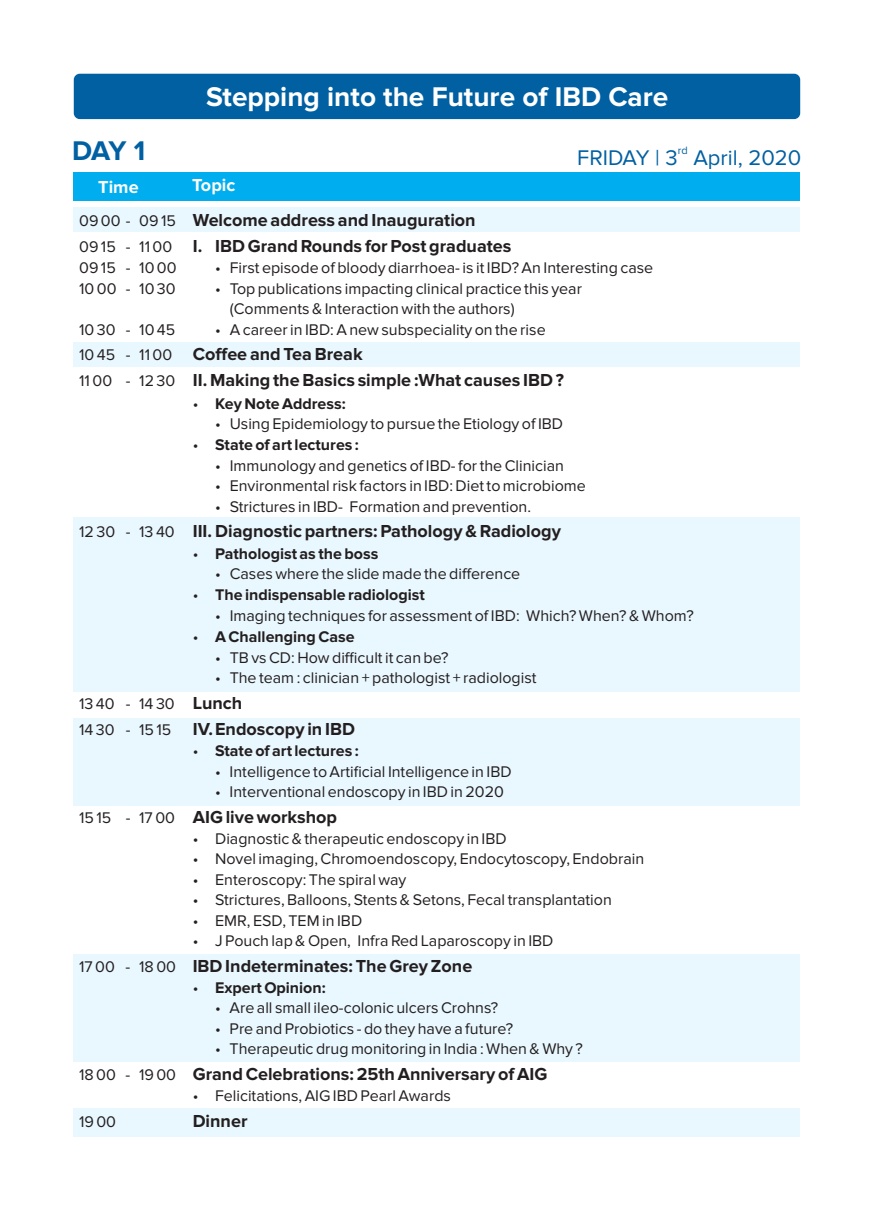
<style>
.page{position:relative;width:874px;height:1225px;background:#fff}
.page>*{position:absolute;margin:0;border:0;box-sizing:border-box;transform-origin:0 0}
.t1{font:700 28px "Proxima Nova";color:#fff}
.t2{font:700 28px "Proxima Nova";color:#0060a2}
.t3{font:22px "Proxima Nova";color:#0060a2}
.t4{font:700 18px/34.6px "Proxima Nova";color:#231f20}
.t5{font:700 18px "Proxima Nova";color:#fff}
.t6{font:16px/20.4px "Proxima Nova";color:#231f20}
.t7{font:700 16px "Proxima Nova";color:#231f20}
.t8{font:11px "Proxima Nova";color:#0060a2}
.s1{color:#fff}
.s2{font-weight:400;font-size:16px}
.s3{font-weight:400}
.s4{font-weight:700;font-size:18px}
</style>
<div class="page">
<div style="left:74px;top:74px;width:725px;height:45px;background:#0060a2;border-radius:6px"></div>
<div style="left:74px;top:172px;width:725px;height:28px;background:#00aeef"></div>
<div style="left:74px;top:207px;width:725px;height:24px;background:#e9f7fe"></div>
<div style="left:74px;top:342px;width:725px;height:24px;background:#e9f7fe"></div>
<div style="left:74px;top:516px;width:725px;height:175px;background:#e9f7fe"></div>
<div style="left:74px;top:717px;width:725px;height:88px;background:#e9f7fe"></div>
<div style="left:74px;top:954px;width:725px;height:107px;background:#e9f7fe"></div>
<div style="left:74px;top:1107px;width:725px;height:29px;background:#e9f7fe"></div>
<h1 class="t1" style="left:206px;top:84px;width:463px">Stepping into the Future of IBD Care</h1>
<h1 class="t2" style="left:72px;top:138px;width:75px">DAY 1</h1>
<p class="t8" style="left:677px;top:145px;width:11px">rd</p>
<h2 class="t3" style="left:577px;top:147px;width:225px">FRIDAY | 3 April, 2020</h2>
<p class="t4" style="left:79px;top:169px;width:398px;text-indent:113px"><span class="s1">Topic<br></span><span class="s2">09 00 - 09 15</span> Welcome address and Inauguration</p>
<p class="t4" style="left:79px;top:229px;width:433px"><span class="s2">09 15 - 11 00</span> I. IBD Grand Rounds for Post graduates</p>
<p class="t6" style="left:79px;top:258px;width:99px">09 15 - 10 00</p>
<p class="t6" style="left:215px;top:258px;width:439px">• First episode of bloody diarrhoea- is it IBD? An Interesting case</p>
<p class="t6" style="left:79px;top:279px;width:98px">10 00 - 10 30</p>
<p class="t6" style="left:229px;top:279px;width:353px;text-indent:-14px">• Top publications impacting clinical practice this year (Comments &amp; Interaction with the authors)</p>
<p class="t6" style="left:79px;top:320px;width:98px">10 30 - 10 45</p>
<p class="t6" style="left:215px;top:320px;width:332px">• A career in IBD: A new subspeciality on the rise</p>
<p class="t4" style="left:79px;top:342px;width:486px;line-height:26.4px"><span class="s2">10 45 - 11 00</span> Coffee and Tea Break<br><span class="s2">11 00 - 12 30</span> II. Making the Basics simple :What causes IBD ?</p>
<p class="t7" style="left:193px;top:396px;width:154px"><span class="s3">•</span> Key Note Address:</p>
<p class="t6" style="left:215px;top:414px;width:349px">• Using Epidemiology to pursue the Etiology of IBD</p>
<p class="t7" style="left:193px;top:438px;width:168px"><span class="s3">•</span> State of art lectures :</p>
<p class="t6" style="left:215px;top:456px;width:350px">• Immunology and genetics of IBD- for the Clinician</p>
<p class="t6" style="left:215px;top:476px;width:372px">• Environmental risk factors in IBD: Diet to microbiome</p>
<p class="t6" style="left:215px;top:497px;width:317px">• Strictures in IBD- Formation and prevention.</p>
<p class="t4" style="left:79px;top:515px;width:483px"><span class="s2">12 30 - 13 40</span> III. Diagnostic partners: Pathology &amp; Radiology</p>
<p class="t7" style="left:193px;top:546px;width:187px"><span class="s3">•</span> Pathologist as the boss</p>
<p class="t6" style="left:215px;top:564px;width:306px">• Cases where the slide made the difference</p>
<p class="t7" style="left:193px;top:588px;width:233px"><span class="s3">•</span> The indispensable radiologist</p>
<p class="t6" style="left:215px;top:606px;width:480px">• Imaging techniques for assessment of IBD: Which? When? &amp; Whom?</p>
<p class="t7" style="left:193px;top:630px;width:163px"><span class="s3">•</span> A Challenging Case</p>
<p class="t6" style="left:215px;top:648px;width:235px">• TB vs CD: How difficult it can be?</p>
<p class="t6" style="left:79px;top:666px;width:458px;line-height:25.6px;text-indent:136px">• The team : clinician + pathologist + radiologist<br>13 40 - 14 30 <span class="s4">Lunch</span></p>
<p class="t4" style="left:79px;top:712px;width:277px"><span class="s2">14 30 - 15 15</span> IV. Endoscopy in IBD</p>
<p class="t7" style="left:193px;top:743px;width:168px"><span class="s3">•</span> State of art lectures :</p>
<p class="t6" style="left:215px;top:762px;width:298px">• Intelligence to Artificial Intelligence in IBD</p>
<p class="t6" style="left:215px;top:782px;width:290px">• Interventional endoscopy in IBD in 2020</p>
<p class="t4" style="left:79px;top:800px;width:259px"><span class="s2">15 15 - 17 00</span> AIG live workshop</p>
<p class="t6" style="left:193px;top:829px;width:315px">• Diagnostic &amp; therapeutic endoscopy in IBD</p>
<p class="t6" style="left:193px;top:849px;width:452px">• Novel imaging, Chromoendoscopy, Endocytoscopy, Endobrain</p>
<p class="t6" style="left:193px;top:870px;width:215px">• Enteroscopy: The spiral way</p>
<p class="t6" style="left:193px;top:890px;width:420px">• Strictures, Balloons, Stents &amp; Setons, Fecal transplantation</p>
<p class="t6" style="left:193px;top:911px;width:171px">• EMR, ESD, TEM in IBD</p>
<p class="t6" style="left:193px;top:931px;width:362px">• J Pouch lap &amp; Open, Infra Red Laparoscopy in IBD</p>
<p class="t4" style="left:79px;top:949px;width:394px"><span class="s2">17 00 - 18 00</span> IBD Indeterminates: The Grey Zone</p>
<p class="t7" style="left:193px;top:980px;width:134px"><span class="s3">•</span> Expert Opinion:</p>
<p class="t6" style="left:215px;top:998px;width:284px">• Are all small ileo-colonic ulcers Crohns?</p>
<p class="t6" style="left:215px;top:1019px;width:299px">• Pre and Probiotics - do they have a future?</p>
<p class="t6" style="left:215px;top:1039px;width:369px">• Therapeutic drug monitoring in India : When &amp; Why ?</p>
<p class="t4" style="left:79px;top:1057px;width:469px"><span class="s2">18 00 - 19 00</span> Grand Celebrations: 25th Anniversary of AIG</p>
<p class="t6" style="left:192px;top:1086px;width:260px">• Felicitations, AIG IBD Pearl Awards</p>
<p class="t6" style="left:79px;top:1111px;width:38px">19 00</p>
<p class="t4" style="left:192px;top:1104px;width:56px">Dinner</p>
<p class="t5" style="left:98px;top:179px;width:42px">Time</p>
</div>
